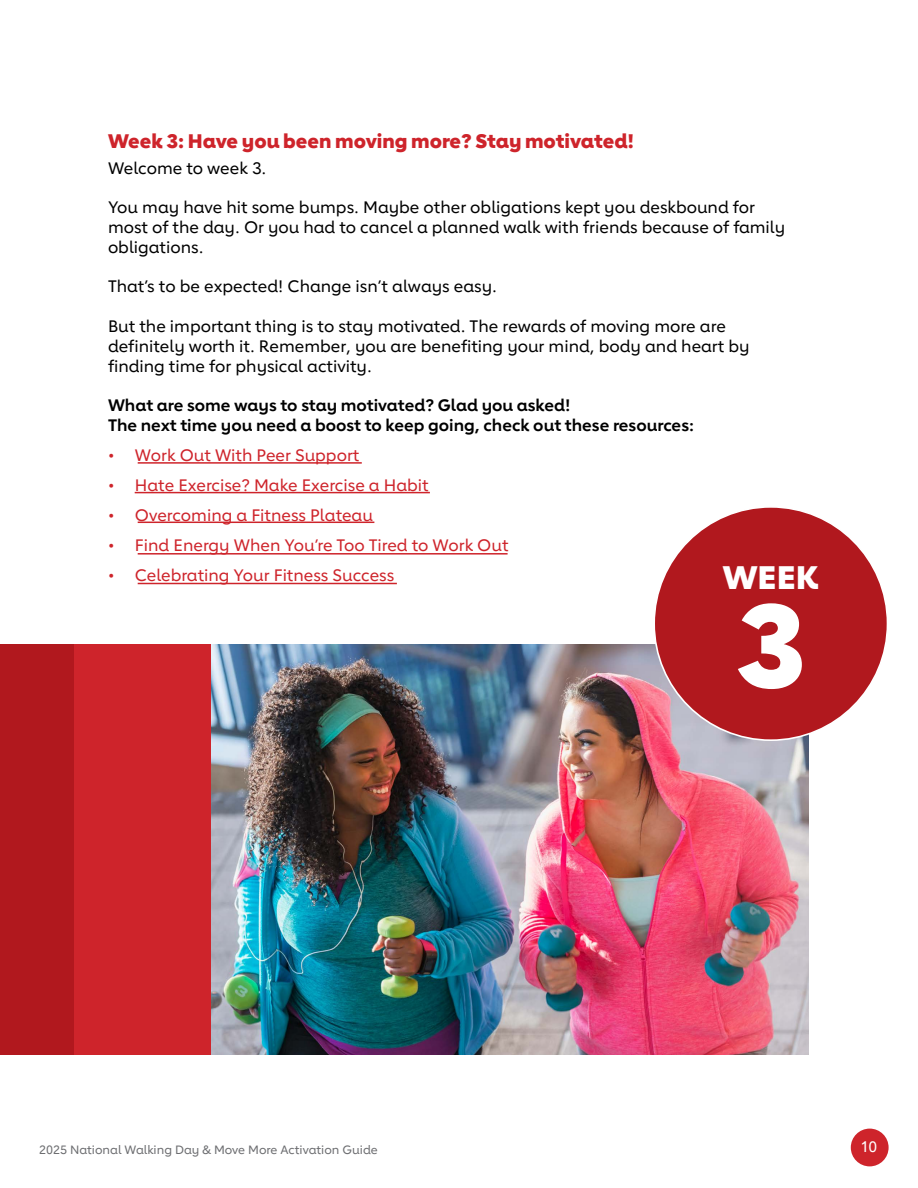
<style>
.page{position:relative;width:918px;height:1188px;background:#fff}
.page>*{position:absolute;margin:0;border:0;box-sizing:border-box;transform-origin:0 0}
.t1{font:800 116.7px "Lub Dub";color:#fff}
.t2{font:800 32.4px "Lub Dub";color:#fff}
.t3{font:800 19.5px "Lub Dub";color:#ce242b}
.t4{font:500 16.5px/19.8px "Lub Dub";color:#000}
.t5{font:500 16.5px "Lub Dub";color:#ce242b}
.t6{font:700 16.5px/19.8px "Lub Dub";color:#000}
.t7{font:500 15px "Lub Dub";color:#fff}
.t8{font:500 12px "Lub Dub";color:#6d6e71}
</style>
<div class="page">
<div style="left:851px;top:1129px;width:38px;height:37px;background:#ce242b;border-radius:50%"></div>
<hr style="left:138px;top:462px;width:224px;height:2px;background:#ce242b">
<hr style="left:135px;top:492px;width:295px;height:1px;background:#ce242b">
<hr style="left:138px;top:522px;width:236px;height:1px;background:#ce242b">
<hr style="left:138px;top:553px;width:370px;height:2px;background:#ce242b">
<hr style="left:138px;top:583px;width:259px;height:1px;background:#ce242b">
<img style="left:211px;top:644px;width:597px;height:411px">
<div style="left:0;top:644px;width:74px;height:411px;background:#b1181e"></div>
<div style="left:74px;top:644px;width:137px;height:411px;background:#ce242b"></div>
<div style="left:654px;top:507px;width:233px;height:233px;background:#b1181e;border-radius:50%"></div>
<p class="t3" style="left:108px;top:129px;width:528px">Week 3: Have you been moving more? Stay motivated!</p>
<p class="t4" style="left:108px;top:158px;width:160px">Welcome to week 3.</p>
<p class="t4" style="left:108px;top:197px;width:679px">You may have hit some bumps. Maybe other obligations kept you deskbound for most of the day. Or you had to cancel a planned walk with friends because of family obligations.</p>
<p class="t4" style="left:108px;top:277px;width:391px">That’s to be expected! Change isn’t always easy.</p>
<p class="t4" style="left:108px;top:316px;width:643px">But the important thing is to stay motivated. The rewards of moving more are definitely worth it. Remember, you are benefiting your mind, body and heart by finding time for physical activity.</p>
<p class="t6" style="left:108px;top:395px;width:588px">What are some ways to stay motivated? Glad you asked!<br>The next time you need a boost to keep going, check out these resources:</p>
<p class="t5" style="left:108px;top:445px;width:8px">•</p>
<p class="t5" style="left:135px;top:445px;width:226px">Work Out With Peer Support</p>
<p class="t5" style="left:108px;top:475px;width:8px">•</p>
<p class="t5" style="left:135px;top:475px;width:295px">Hate Exercise? Make Exercise a Habit</p>
<p class="t5" style="left:108px;top:505px;width:8px">•</p>
<p class="t5" style="left:135px;top:505px;width:239px">Overcoming a Fitness Plateau</p>
<p class="t5" style="left:108px;top:535px;width:8px">•</p>
<p class="t5" style="left:135px;top:535px;width:375px">Find Energy When You’re Too Tired to Work Out</p>
<p class="t5" style="left:108px;top:565px;width:8px">•</p>
<p class="t5" style="left:135px;top:565px;width:261px">Celebrating Your Fitness Success</p>
<p class="t2" style="left:723px;top:558px;width:98px">WEEK</p>
<p class="t1" style="left:736px;top:575px;width:71px">3</p>
<p class="t8" style="left:39px;top:1143px;width:340px">2025 National Walking Day &amp; Move More Activation Guide</p>
<p class="t7" style="left:862px;top:1138px;width:17px">10</p>
</div>
